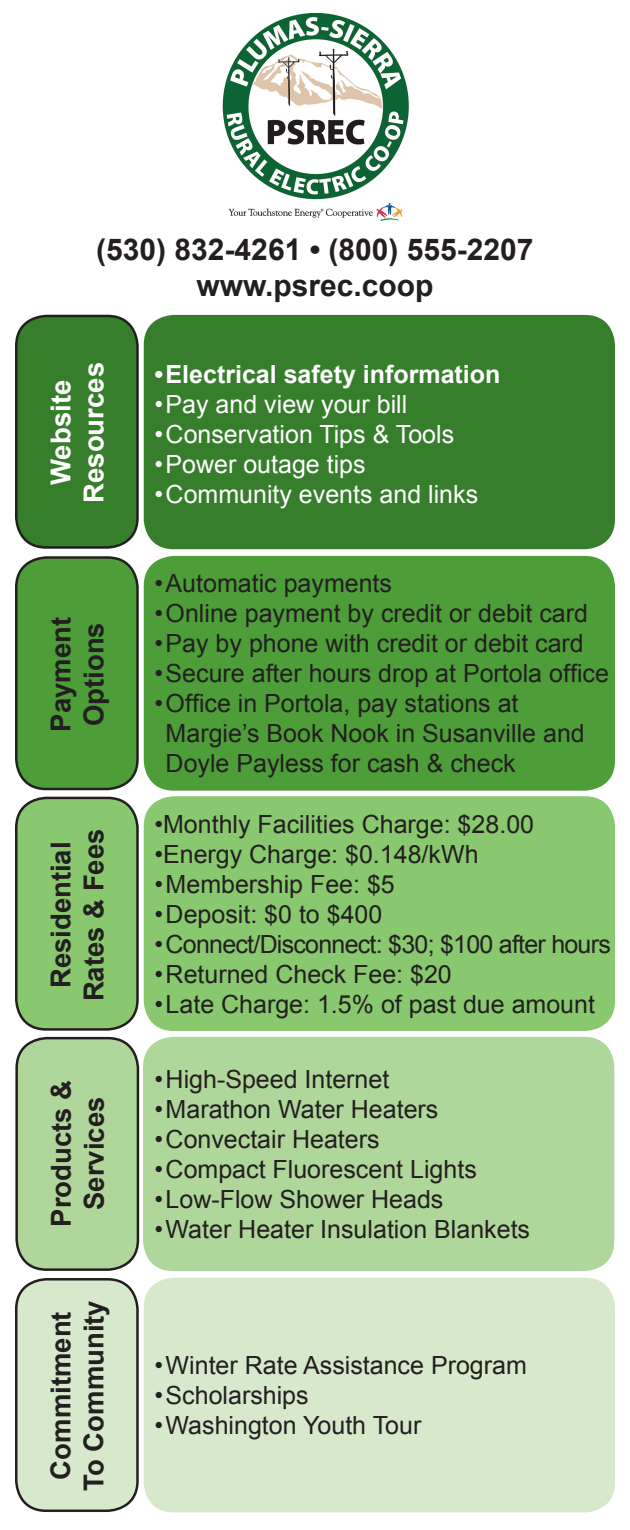
<style>
.page{position:relative;width:630px;height:1530px;background:#fff}
.page>*{position:absolute;margin:0;border:0;box-sizing:border-box;transform-origin:0 0}
.t1{font:700 30px/36px "Arial";color:#231f20;text-align:center}
.t2{font:700 27.5px/33px "Arial";color:#231f20;text-align:center}
.t3{font:700 27.5px/33px "Arial";color:#fff;text-align:center}
.t4{font:25px/30px "Arial";color:#231f20}
.t5{font:25px "Arial";color:#fff}
.t6{font:25px "Arial";letter-spacing:-.03em;color:#231f20}
.t7{font:700 25px "Arial";color:#fff}
</style>
<div class="page">
<div style="left:16px;top:316px;width:122px;height:231px;background:#377e2c;border-radius:30px"></div>
<div style="left:15px;top:315px;width:124px;height:234px;border:2px solid #231f20;border-radius:30px"></div>
<div style="left:144px;top:315px;width:471px;height:234px;background:#377e2c;border-radius:30px"></div>
<div style="left:16px;top:558px;width:122px;height:231px;background:#4d9d39;border-radius:30px"></div>
<div style="left:15px;top:556px;width:124px;height:234px;border:2px solid #231f20;border-radius:30px"></div>
<div style="left:144px;top:556px;width:471px;height:235px;background:#4d9d39;border-radius:30px"></div>
<div style="left:16px;top:798px;width:122px;height:231px;background:#89c86f;border-radius:30px"></div>
<div style="left:15px;top:797px;width:124px;height:234px;border:2px solid #231f20;border-radius:30px"></div>
<div style="left:144px;top:796px;width:471px;height:235px;background:#89c86f;border-radius:30px"></div>
<div style="left:17px;top:1038px;width:121px;height:232px;background:#afd79b;border-radius:30px"></div>
<div style="left:15px;top:1037px;width:124px;height:234px;border:2px solid #231f20;border-radius:30px"></div>
<div style="left:143px;top:1037px;width:471px;height:234px;background:#afd79b;border-radius:30px"></div>
<div style="left:16px;top:1279px;width:122px;height:232px;background:#d6e9ca;border-radius:30px"></div>
<div style="left:15px;top:1278px;width:124px;height:234px;border:2px solid #231f20;border-radius:30px"></div>
<div style="left:144px;top:1278px;width:471px;height:234px;background:#d6e9ca;border-radius:30px"></div>
<img style="left:222px;top:13px;width:187px;height:207px">
<p class="t1" style="left:96px;top:233px;width:439px">(530) 832-4261 • (800) 555-2207 www.psrec.coop</p>
<p class="t3" style="left:45px;top:503px;width:142px;rotate:-90deg">Website<br>Resources</p>
<p class="t7" style="left:154px;top:358px;width:348px">•Electrical safety information</p>
<p class="t5" style="left:154px;top:388px;width:254px">• Pay and view your bill</p>
<p class="t5" style="left:154px;top:418px;width:301px">• Conservation Tips &amp; Tools</p>
<p class="t5" style="left:154px;top:448px;width:213px">• Power outage tips</p>
<p class="t5" style="left:154px;top:478px;width:325px">• Community events and links</p>
<p class="t2" style="left:45px;top:732px;width:116px;text-align:left;rotate:-90deg">Payment<br>Options</p>
<p class="t2" style="left:45px;top:1001px;width:174px;rotate:-90deg">Residential<br>Rates &amp; Fees</p>
<p class="t4" style="left:154px;top:569px;width:239px">• Automatic payments</p>
<p class="t4" style="left:154px;top:599px;width:435px">• Online payment by credit or debit card</p>
<p class="t4" style="left:154px;top:629px;width:431px">• Pay by phone with credit or debit card</p>
<p class="t4" style="left:154px;top:659px;width:456px">• Secure after hours drop at Portola office</p>
<p class="t4" style="left:166px;top:689px;width:421px;text-indent:-11px">• Office in Portola, pay stations at<br>Margie’s Book Nook in Susanville and<br>Doyle Payless for cash &amp; check</p>
<p class="t4" style="left:154px;top:809px;width:381px">•Monthly Facilities Charge: $28.00</p>
<p class="t4" style="left:154px;top:839px;width:326px">•Energy Charge: $0.148/kWh</p>
<p class="t4" style="left:154px;top:869px;width:242px">• Membership Fee: $5</p>
<p class="t4" style="left:154px;top:899px;width:230px">• Deposit: $0 to $400</p>
<p class="t6" style="left:154px;top:928px;width:458px">• Connect/Disconnect: $30; $100 after hours</p>
<p class="t4" style="left:154px;top:959px;width:299px">• Returned Check Fee: $20</p>
<p class="t4" style="left:154px;top:989px;width:442px">• Late Charge: 1.5% of past due amount</p>
<p class="t2" style="left:46px;top:1227px;width:148px;rotate:-90deg">Products &amp;<br>Services</p>
<p class="t4" style="left:154px;top:1065px;width:236px">• High-Speed Internet</p>
<p class="t4" style="left:154px;top:1095px;width:286px">• Marathon Water Heaters</p>
<p class="t4" style="left:154px;top:1125px;width:227px">• Convectair Heaters</p>
<p class="t4" style="left:154px;top:1155px;width:324px">• Compact Fluorescent Lights</p>
<p class="t4" style="left:154px;top:1185px;width:291px">• Low-Flow Shower Heads</p>
<p class="t4" style="left:154px;top:1215px;width:377px">• Water Heater Insulation Blankets</p>
<p class="t2" style="left:45px;top:1491px;width:192px;rotate:-90deg">Commitment<br>To Community</p>
<p class="t4" style="left:154px;top:1351px;width:374px">• Winter Rate Assistance Program</p>
<p class="t4" style="left:154px;top:1381px;width:156px">• Scholarships</p>
<p class="t4" style="left:154px;top:1411px;width:268px">• Washington Youth Tour</p>
</div>
